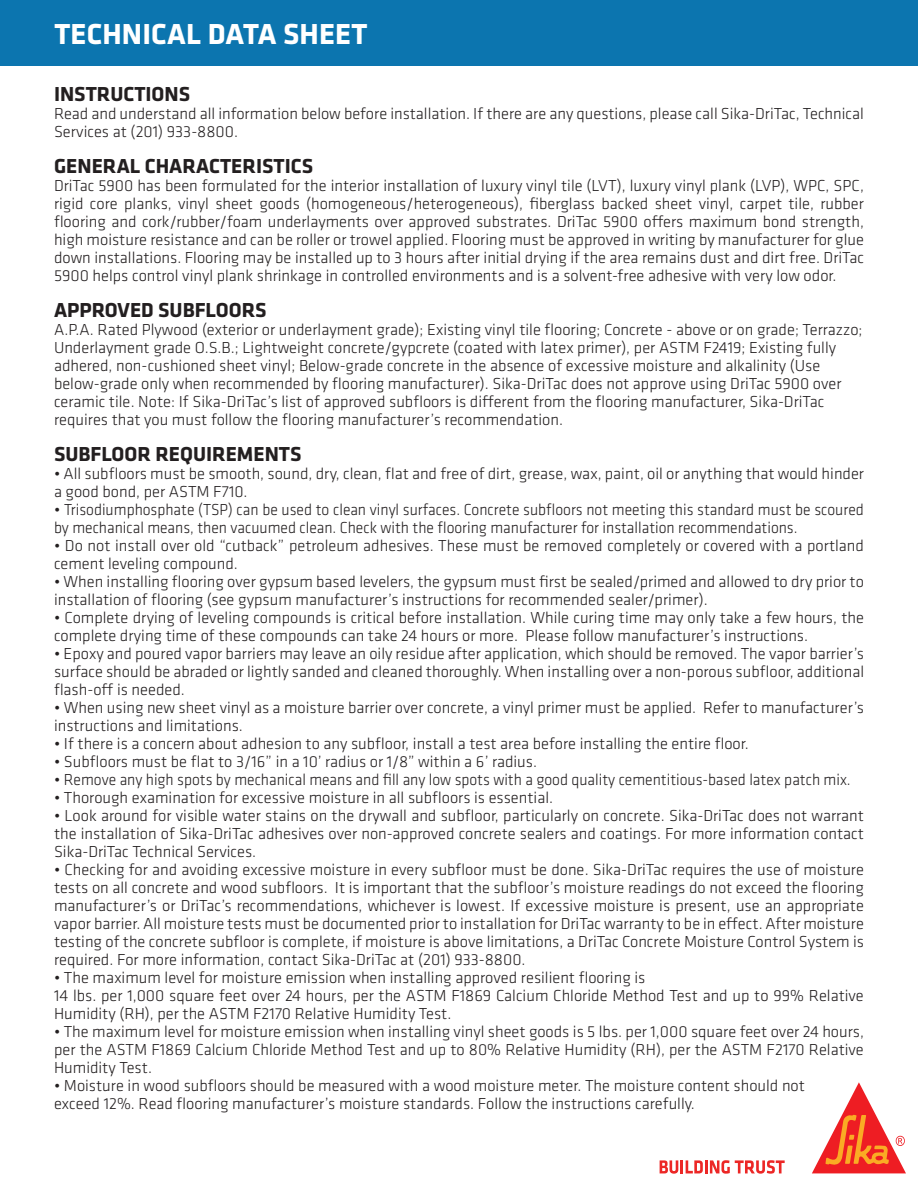
<style>
.page{position:relative;width:918px;height:1188px;background:#fff}
.page>*{position:absolute;margin:0;border:0;box-sizing:border-box;transform-origin:0 0}
.t1{font:700 30px "Klavika";letter-spacing:.005em;color:#fff}
.t2{font:700 21px "Klavika";color:#231f20}
.t3{font:300 16.5px/18px "Klavika";color:#231f20}
</style>
<div class="page">
<div style="left:0;top:0;width:918px;height:66px;background:#0c75af"></div>
<svg style="left:660px;top:1160px;width:125px;height:14px"></svg>
<svg style="left:812px;top:1082px;width:94px;height:91px"></svg>
<h1 class="t1" style="left:55px;top:17px;width:314px">TECHNICAL DATA SHEET</h1>
<p class="t2" style="left:54px;top:83px;width:138px">INSTRUCTIONS</p>
<p class="t3" style="left:54px;top:105px;width:811px">Read and understand all information below before installation. If there are any questions, please call Sika-DriTac, Technical</p>
<p class="t3" style="left:54px;top:123px;width:186px">Services at (201) 933-8800.</p>
<p class="t2" style="left:54px;top:155px;width:261px">GENERAL CHARACTERISTICS</p>
<p class="t3" style="left:54px;top:177px;width:812px;text-align:justify">DriTac 5900 has been formulated for the interior installation of luxury vinyl tile (LVT), luxury vinyl plank (LVP), WPC, SPC, rigid core planks, vinyl sheet goods (homogeneous/heterogeneous), fiberglass backed sheet vinyl, carpet tile, rubber flooring and cork/rubber/foam underlayments over approved substrates. DriTac 5900 offers maximum bond strength, high moisture resistance and can be roller or trowel applied. Flooring must be approved in writing by manufacturer for glue down installations. Flooring may be installed up to 3 hours after initial drying if the area remains dust and dirt free. DriTac 5900 helps control vinyl plank shrinkage in controlled environments and is a solvent-free adhesive with very low odor.</p>
<p class="t2" style="left:54px;top:299px;width:214px">APPROVED SUBFLOORS</p>
<p class="t3" style="left:54px;top:321px;width:810px">A.P.A. Rated Plywood (exterior or underlayment grade); Existing vinyl tile flooring; Concrete - above or on grade; Terrazzo; Underlayment grade O.S.B.; Lightweight concrete/gypcrete (coated with latex primer), per ASTM F2419; Existing fully adhered, non-cushioned sheet vinyl; Below-grade concrete in the absence of excessive moisture and alkalinity (Use below-grade only when recommended by flooring manufacturer). Sika-DriTac does not approve using DriTac 5900 over ceramic tile. Note: If Sika-DriTac’s list of approved subfloors is different from the flooring manufacturer, Sika-DriTac requires that you must follow the flooring manufacturer’s recommendation.</p>
<p class="t2" style="left:54px;top:443px;width:249px">SUBFLOOR REQUIREMENTS</p>
<p class="t3" style="left:54px;top:465px;width:812px">• All subfloors must be smooth, sound, dry, clean, flat and free of dirt, grease, wax, paint, oil or anything that would hinder a good bond, per ASTM F710.</p>
<p class="t3" style="left:54px;top:501px;width:811px">• Trisodiumphosphate (TSP) can be used to clean vinyl surfaces. Concrete subfloors not meeting this standard must be scoured by mechanical means, then vacuumed clean. Check with the flooring manufacturer for installation recommendations.</p>
<p class="t3" style="left:54px;top:537px;width:811px">• Do not install over old “cutback” petroleum adhesives. These must be removed completely or covered with a portland cement leveling compound.</p>
<p class="t3" style="left:54px;top:573px;width:811px">• When installing flooring over gypsum based levelers, the gypsum must first be sealed/primed and allowed to dry prior to installation of flooring (see gypsum manufacturer’s instructions for recommended sealer/primer).</p>
<p class="t3" style="left:54px;top:609px;width:812px">• Complete drying of leveling compounds is critical before installation. While curing time may only take a few hours, the complete drying time of these compounds can take 24 hours or more. Please follow manufacturer’s instructions.</p>
<p class="t3" style="left:54px;top:645px;width:812px;text-align:justify">• Epoxy and poured vapor barriers may leave an oily residue after application, which should be removed. The vapor barrier’s surface should be abraded or lightly sanded and cleaned thoroughly. When installing over a non-porous subfloor, additional flash-off is needed.</p>
<p class="t3" style="left:54px;top:699px;width:812px">• When using new sheet vinyl as a moisture barrier over concrete, a vinyl primer must be applied. Refer to manufacturer’s instructions and limitations.</p>
<p class="t3" style="left:54px;top:735px;width:696px">• If there is a concern about adhesion to any subfloor, install a test area before installing the entire floor.</p>
<p class="t3" style="left:54px;top:753px;width:485px">• Subfloors must be flat to 3/16” in a 10’ radius or 1/8” within a 6’ radius.</p>
<p class="t3" style="left:54px;top:771px;width:798px">• Remove any high spots by mechanical means and fill any low spots with a good quality cementitious-based latex patch mix.</p>
<p class="t3" style="left:54px;top:789px;width:501px">• Thorough examination for excessive moisture in all subfloors is essential.</p>
<p class="t3" style="left:54px;top:807px;width:812px;text-align:justify">• Look around for visible water stains on the drywall and subfloor, particularly on concrete. Sika-DriTac does not warrant the installation of Sika-DriTac adhesives over non-approved concrete sealers and coatings. For more information contact Sika-DriTac Technical Services.</p>
<p class="t3" style="left:54px;top:861px;width:812px;text-align:justify">• Checking for and avoiding excessive moisture in every subfloor must be done. Sika-DriTac requires the use of moisture tests on all concrete and wood subfloors. It is important that the subfloor’s moisture readings do not exceed the flooring manufacturer’s or DriTac’s recommendations, whichever is lowest. If excessive moisture is present, use an appropriate vapor barrier. All moisture tests must be documented prior to installation for DriTac warranty to be in effect. After moisture testing of the concrete subfloor is complete, if moisture is above limitations, a DriTac Concrete Moisture Control System is required. For more information, contact Sika-DriTac at (201) 933-8800.</p>
<p class="t3" style="left:54px;top:969px;width:593px">• The maximum level for moisture emission when installing approved resilient flooring is</p>
<p class="t3" style="left:54px;top:987px;width:811px">14 lbs. per 1,000 square feet over 24 hours, per the ASTM F1869 Calcium Chloride Method Test and up to 99% Relative<br>Humidity (RH), per the ASTM F2170 Relative Humidity Test.</p>
<p class="t3" style="left:54px;top:1023px;width:812px;text-align:justify">• The maximum level for moisture emission when installing vinyl sheet goods is 5 lbs. per 1,000 square feet over 24 hours, per the ASTM F1869 Calcium Chloride Method Test and up to 80% Relative Humidity (RH), per the ASTM F2170 Relative Humidity Test.</p>
<p class="t3" style="left:54px;top:1077px;width:752px">• Moisture in wood subfloors should be measured with a wood moisture meter. The moisture content should not</p>
<p class="t3" style="left:54px;top:1095px;width:642px">exceed 12%. Read flooring manufacturer’s moisture standards. Follow the instructions carefully.</p>
</div>
